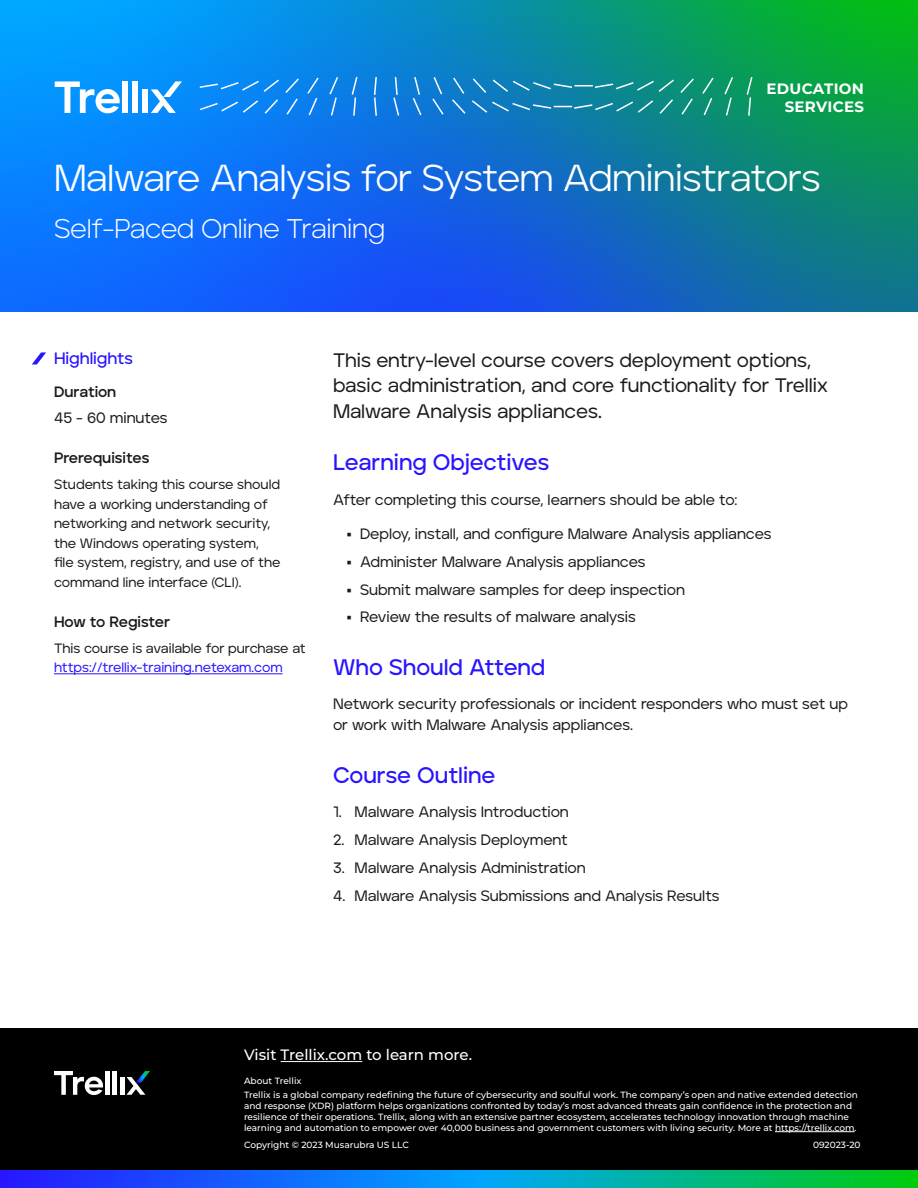
<style>
.page{position:relative;width:918px;height:1188px;background:#fff}
.page>*{position:absolute;margin:0;border:0;box-sizing:border-box;transform-origin:0 0}
.t1{font:37.5px "Aventa";letter-spacing:-.02em;color:#fff}
.t2{font:300 27px "Aventa";letter-spacing:-.015em;color:#fff}
.t3{font:600 22.5px "Aventa";letter-spacing:-.005em;color:#2814ff}
.t4{font:500 19.5px/25.5px "Aventa";color:#1a1a1a}
.t5{font:600 16.5px "Aventa";color:#2814ff}
.t6{font:500 15px/27.8px "Aventa";color:#1a1a1a}
.t7{font:700 15px "Aventa";letter-spacing:-.01em;color:#1a1a1a}
.t8{font:500 15px "Montserrat";color:#fff}
.t9{font:700 15px/18px "Montserrat";letter-spacing:.02em;color:#fff;text-align:right}
.t10{font:500 13.5px/19.5px "Aventa";letter-spacing:-.005em;color:#1a1a1a}
.t11{font:500 13.5px "Aventa";color:#2814ff}
.t12{font:500 9px/10.8px "Montserrat";color:#fff}
</style>
<div class="page">
<svg style="left:0;top:0;width:918px;height:311px;background:#0c7cc1"></svg>
<svg style="left:200px;top:77px;width:553px;height:39px;background:#1b8bc0"></svg>
<svg style="left:55px;top:81px;width:65px;height:32px"></svg>
<div style="left:122px;top:81px;width:6px;height:32px;background:#fff"></div>
<div style="left:132px;top:81px;width:6px;height:32px;background:#fff"></div>
<div style="left:142px;top:89px;width:6px;height:24px;background:#fff"></div>
<svg style="left:151px;top:81px;width:31px;height:32px"></svg>
<hr style="left:54px;top:673px;width:229px;height:1px;background:#2814ff">
<svg style="left:32px;top:352px;width:14px;height:13px"></svg>
<div style="left:0;top:1028px;width:918px;height:160px;background:#000"></div>
<svg style="left:54px;top:1071px;width:49px;height:24px"></svg>
<hr style="left:105px;top:1071px;width:4px;height:24px;background:#fff">
<hr style="left:113px;top:1071px;width:4px;height:24px;background:#fff">
<hr style="left:120px;top:1077px;width:4px;height:18px;background:#fff">
<svg style="left:127px;top:1071px;width:23px;height:24px"></svg>
<svg style="left:0;top:1171px;width:918px;height:17px;background:#0a88c4"></svg>
<hr style="left:281px;top:1061px;width:81px;height:1px;background:#fff">
<hr style="left:775px;top:1131px;width:80px;height:1px;background:#fff">
<h3 class="t9" style="left:767px;top:79px;width:99px">EDUCATION<br>SERVICES</h3>
<h1 class="t1" style="left:54px;top:155px;width:768px">Malware Analysis for System Administrators</h1>
<h2 class="t2" style="left:54px;top:211px;width:333px">Self-Paced Online Training</h2>
<h3 class="t5" style="left:54px;top:348px;width:80px">Highlights</h3>
<h3 class="t7" style="left:54px;top:383px;width:64px">Duration</h3>
<h3 class="t6" style="left:54px;top:404px;width:115px">45 - 60 minutes</h3>
<h3 class="t7" style="left:54px;top:449px;width:97px">Prerequisites</h3>
<h3 class="t10" style="left:54px;top:475px;width:228px">Students taking this course should have a working understanding of networking and network security, the Windows operating system, file system, registry, and use of the command line interface (CLI).</h3>
<h3 class="t7" style="left:54px;top:612px;width:118px">How to Register</h3>
<h3 class="t10" style="left:54px;top:638px;width:253px">This course is available for purchase at</h3>
<h3 class="t11" style="left:54px;top:659px;width:230px">https://trellix-training.netexam.com</h3>
<h3 class="t4" style="left:333px;top:347px;width:497px">This entry-level course covers deployment options, basic administration, and core functionality for Trellix<br>Malware Analysis appliances.</h3>
<h3 class="t3" style="left:333px;top:449px;width:218px">Learning Objectives</h3>
<h3 class="t6" style="left:333px;top:485px;width:406px">After completing this course, learners should be able to:</h3>
<h3 class="t6" style="left:360px;top:520px;width:413px">Deploy, install, and configure Malware Analysis appliances Administer Malware Analysis appliances<br>Submit malware samples for deep inspection<br>Review the results of malware analysis</h3>
<h3 class="t3" style="left:333px;top:653px;width:214px">Who Should Attend</h3>
<h3 class="t6" style="left:333px;top:693px;width:517px;line-height:21px">Network security professionals or incident responders who must set up or work with Malware Analysis appliances.</h3>
<h3 class="t3" style="left:333px;top:761px;width:164px">Course Outline</h3>
<h3 class="t6" style="left:333px;top:798px;width:237px">1. Malware Analysis Introduction</h3>
<h3 class="t6" style="left:333px;top:826px;width:236px">2. Malware Analysis Deployment</h3>
<h3 class="t6" style="left:333px;top:854px;width:254px">3. Malware Analysis Administration</h3>
<h3 class="t6" style="left:333px;top:881px;width:388px">4. Malware Analysis Submissions and Analysis Results</h3>
<h3 class="t8" style="left:244px;top:1045px;width:230px">Visit Trellix.com to learn more.</h3>
<p class="t12" style="left:244px;top:1074px;width:615px;line-height:14.1px">About Trellix<br>Trellix is a global company redefining the future of cybersecurity and soulful work. The company’s open and native extended detection</p>
<p class="t12" style="left:244px;top:1100px;width:614px">and response (XDR) platform helps organizations confronted by today’s most advanced threats gain confidence in the protection and resilience of their operations. Trellix, along with an extensive partner ecosystem, accelerates technology innovation through machine learning and automation to empower over 40,000 business and government customers with living security. More at https://trellix.com.</p>
<p class="t12" style="left:244px;top:1140px;width:167px">Copyright © 2023 Musarubra US LLC</p>
<p class="t12" style="left:813px;top:1140px;width:49px">092023-20</p>
</div>
